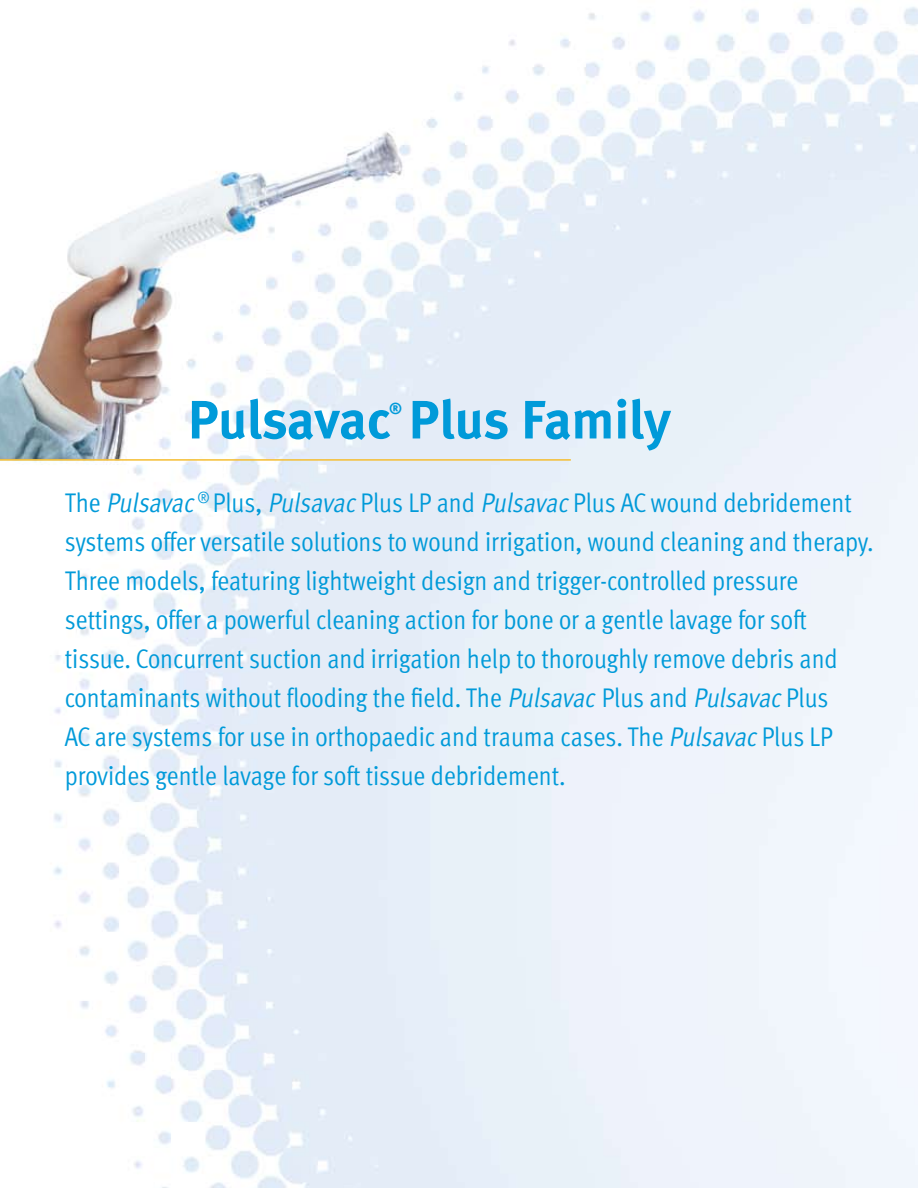
<style>
.page{position:relative;width:918px;height:1188px;background:#fff}
.page>*{position:absolute;margin:0;border:0;box-sizing:border-box;transform-origin:0 0}
.t1{font:700 54px "Meta";letter-spacing:-.005em;color:#009ad9}
.t2{font:27px/39px "Meta Cond Normal";color:#009ad9}
.t3{font:700 15.75px "Meta";color:#009ad9}
.s1{font-style:italic}
</style>
<div class="page">
<img style="left:0;top:7px;width:918px;height:1181px">
<hr style="left:0;top:459px;width:571px;height:2px;background:#f5bd31">
<h1 class="t1" style="left:188px;top:388px;width:484px">Pulsavac Plus Family</h1>
<p class="t3" style="left:389px;top:400px;width:14px">®</p>
<p class="t2" style="left:65px;top:483px;width:811px">The <span class="s1">Pulsavac</span><sup>®</sup> Plus, <span class="s1">Pulsavac</span> Plus LP and <span class="s1">Pulsavac</span> Plus AC wound debridement systems offer versatile solutions to wound irrigation, wound cleaning and therapy.<br>Three models, featuring lightweight design and trigger-controlled pressure settings, offer a powerful cleaning action for bone or a gentle lavage for soft tissue. Concurrent suction and irrigation help to thoroughly remove debris and contaminants without flooding the field. The <span class="s1">Pulsavac</span>Plus and <span class="s1">Pulsavac</span> Plus<br>AC are systems for use in orthopaedic and trauma cases. The <span class="s1">Pulsavac</span> Plus LP provides gentle lavage for soft tissue debridement.</p>
</div>
